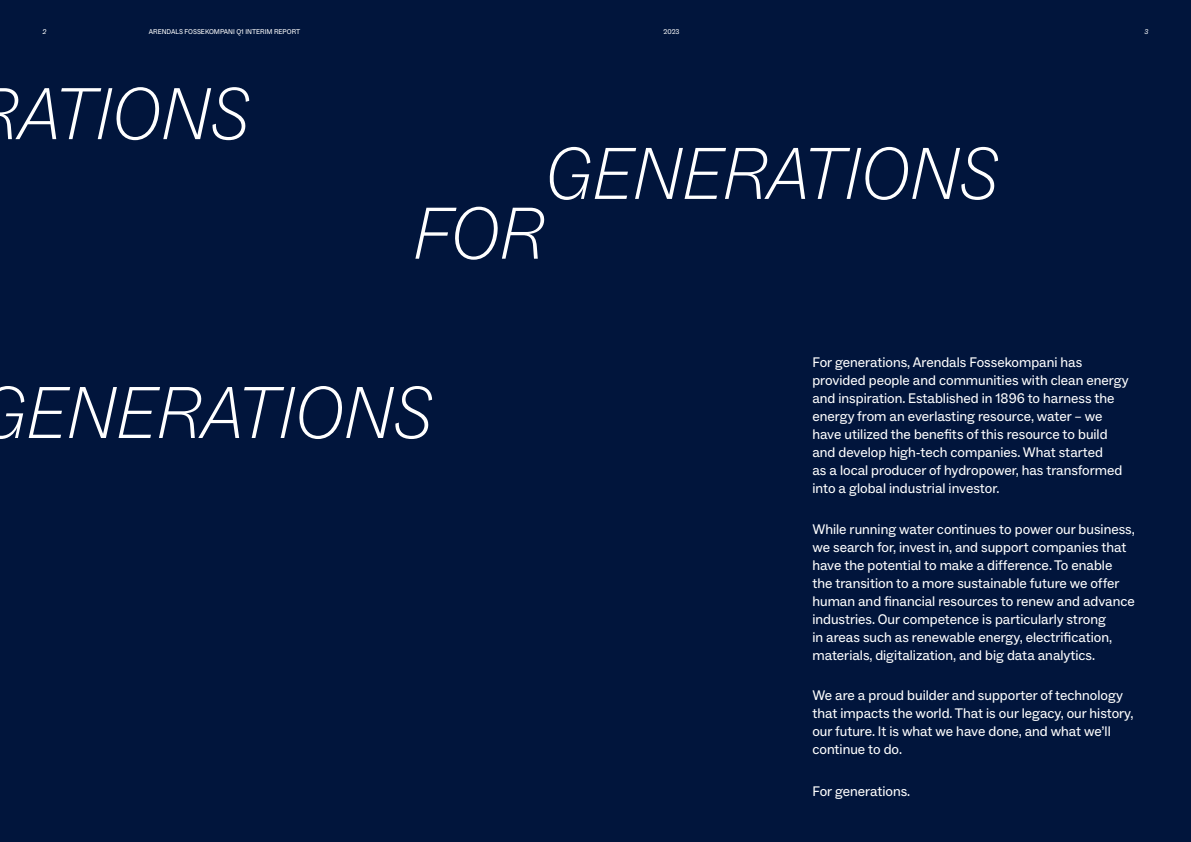
<style>
.page{position:relative;width:1191px;height:842px;background:#01153c}
.page>*{position:absolute;margin:0;border:0;box-sizing:border-box;transform-origin:0 0}
.Kap_åpning_tittel{font:italic 100 74px "ABC Social";letter-spacing:-.01em;color:#fff}
.Intro_copy{font:14px/18px "ABC Social";color:#fff}
.t1{font:7px "ABC Social";color:#fff}
.t2{font:italic 7px "ABC Social";color:#fff}
</style>
<div class="page">
<p class="t2" style="left:43px;top:27px;width:5px">2</p>
<p class="t1" style="left:149px;top:27px;width:153px">ARENDALS FOSSEKOMPANI Q1 INTERIM REPORT</p>
<p class="t1" style="left:663px;top:27px;width:17px">2023</p>
<p class="t2" style="left:1144px;top:27px;width:5px">3</p>
<p class="Kap_åpning_tittel" style="left:18px;top:69px;width:233px">ATIONS</p>
<p class="Kap_åpning_tittel" style="left:544px;top:129px;width:455px">GENERATIONS</p>
<p class="Kap_åpning_tittel" style="left:412px;top:189px;width:133px">FOR</p>
<p class="Kap_åpning_tittel" style="left:-21px;top:368px;width:455px">GENERATIONS</p>
<p class="Intro_copy" style="left:812px;top:354px;width:318px">For generations, Arendals Fossekompani has provided people and communities with clean energy and inspiration. Established in 1896 to harness the energy from an everlasting resource, water – we have utilized the benefits of this resource to build and develop high-tech companies. What started<br>as a local producer of hydropower, has transformed into a global industrial investor.</p>
<p class="Intro_copy" style="left:812px;top:520px;width:324px">While running water continues to power our business, we search for, invest in, and support companies that have the potential to make a difference. To enable the transition to a more sustainable future we offer human and financial resources to renew and advance industries. Our competence is particularly strong<br>in areas such as renewable energy, electrification, materials, digitalization, and big data analytics.</p>
<p class="Intro_copy" style="left:812px;top:687px;width:323px">We are a proud builder and supporter of technology that impacts the world. That is our legacy, our history, our future. It is what we have done, and what we’ll continue to do.</p>
<p class="Intro_copy" style="left:812px;top:783px;width:99px">For generations.</p>
</div>
